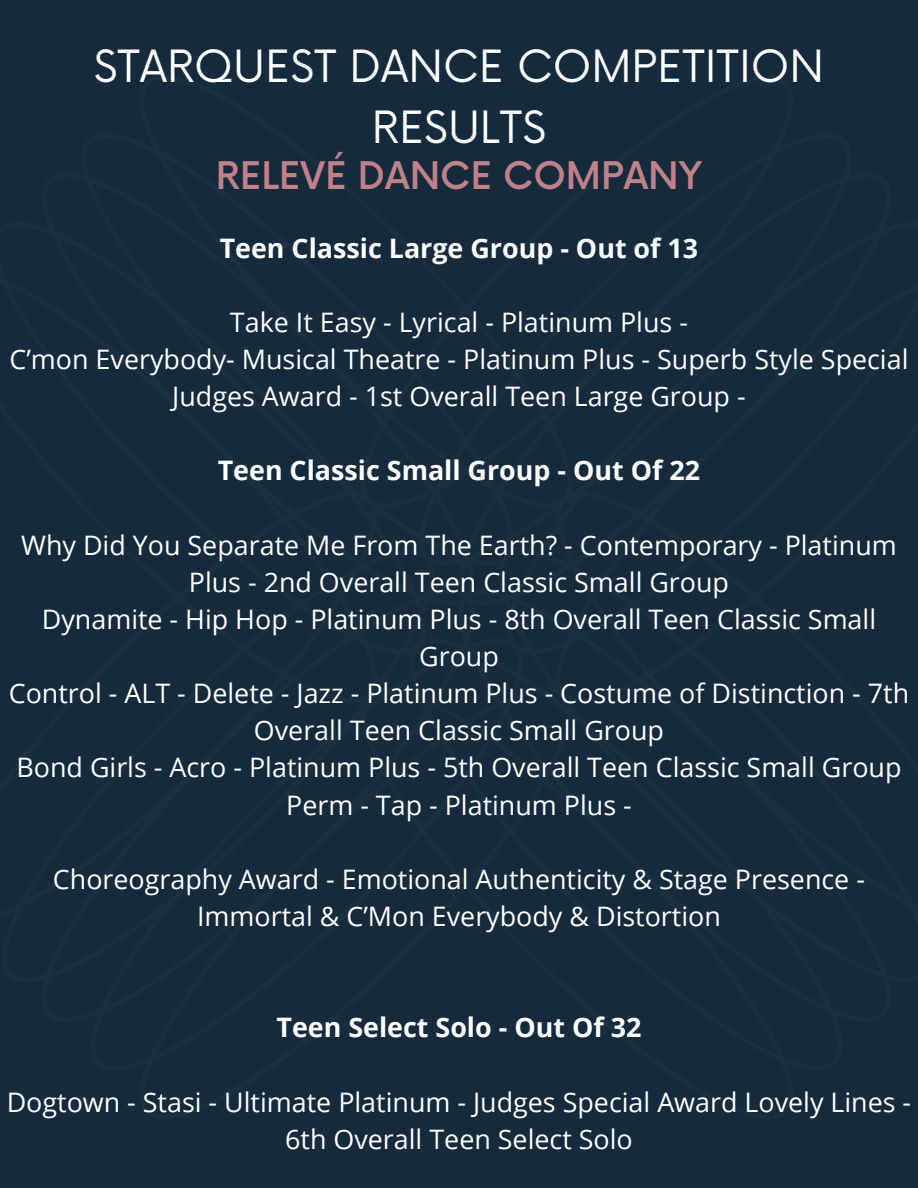
<style>
.page{position:relative;width:918px;height:1188px;background:#152a3d}
.page>*{position:absolute;margin:0;border:0;box-sizing:border-box;transform-origin:0 0}
.t1{font:43.35px/60.2px "Now";color:#fff;text-align:center}
.t2{font:500 37.05px "Now";color:#c08189}
.t3{font:26.85px/37.2px "Open Sans";color:#fff;text-align:center}
.t4{font:700 26.85px "Open Sans";color:#fff}
</style>
<div class="page">
<h1 class="t1" style="left:94px;top:39px;width:732px">STARQUEST DANCE COMPETITION<br>RESULTS</h1>
<p class="t2" style="left:216px;top:155px;width:488px">RELEVÉ DANCE COMPANY</p>
<h2 class="t4" style="left:220px;top:229px;width:480px">Teen Classic Large Group - Out of 13</h2>
<h3 class="t3" style="left:230px;top:303px;width:460px">Take It Easy - Lyrical - Platinum Plus -</h3>
<p class="t3" style="left:9px;top:340px;width:901px">C’mon Everybody- Musical Theatre - Platinum Plus - Superb Style Special<br>Judges Award - 1st Overall Teen Large Group -</p>
<p class="t4" style="left:218px;top:452px;width:484px">Teen Classic Small Group - Out Of 22</p>
<h3 class="t3" style="left:21px;top:526px;width:877px">Why Did You Separate Me From The Earth? - Contemporary - Platinum<br>Plus - 2nd Overall Teen Classic Small Group</h3>
<p class="t3" style="left:42px;top:600px;width:836px">Dynamite - Hip Hop - Platinum Plus - 8th Overall Teen Classic Small<br>Group</p>
<p class="t3" style="left:9px;top:674px;width:902px">Control - ALT - Delete - Jazz - Platinum Plus - Costume of Distinction - 7th<br>Overall Teen Classic Small Group</p>
<p class="t3" style="left:16px;top:748px;width:887px">Bond Girls - Acro - Platinum Plus - 5th Overall Teen Classic Small Group</p>
<p class="t3" style="left:286px;top:786px;width:347px">Perm - Tap - Platinum Plus -</p>
<p class="t3" style="left:53px;top:860px;width:814px">Choreography Award - Emotional Authenticity &amp; Stage Presence -<br>Immortal &amp; C’Mon Everybody &amp; Distortion</p>
<p class="t4" style="left:276px;top:1009px;width:367px">Teen Select Solo - Out Of 32</p>
<h3 class="t3" style="left:7px;top:1083px;width:906px">Dogtown - Stasi - Ultimate Platinum - Judges Special Award Lovely Lines -<br>6th Overall Teen Select Solo</h3>
</div>
